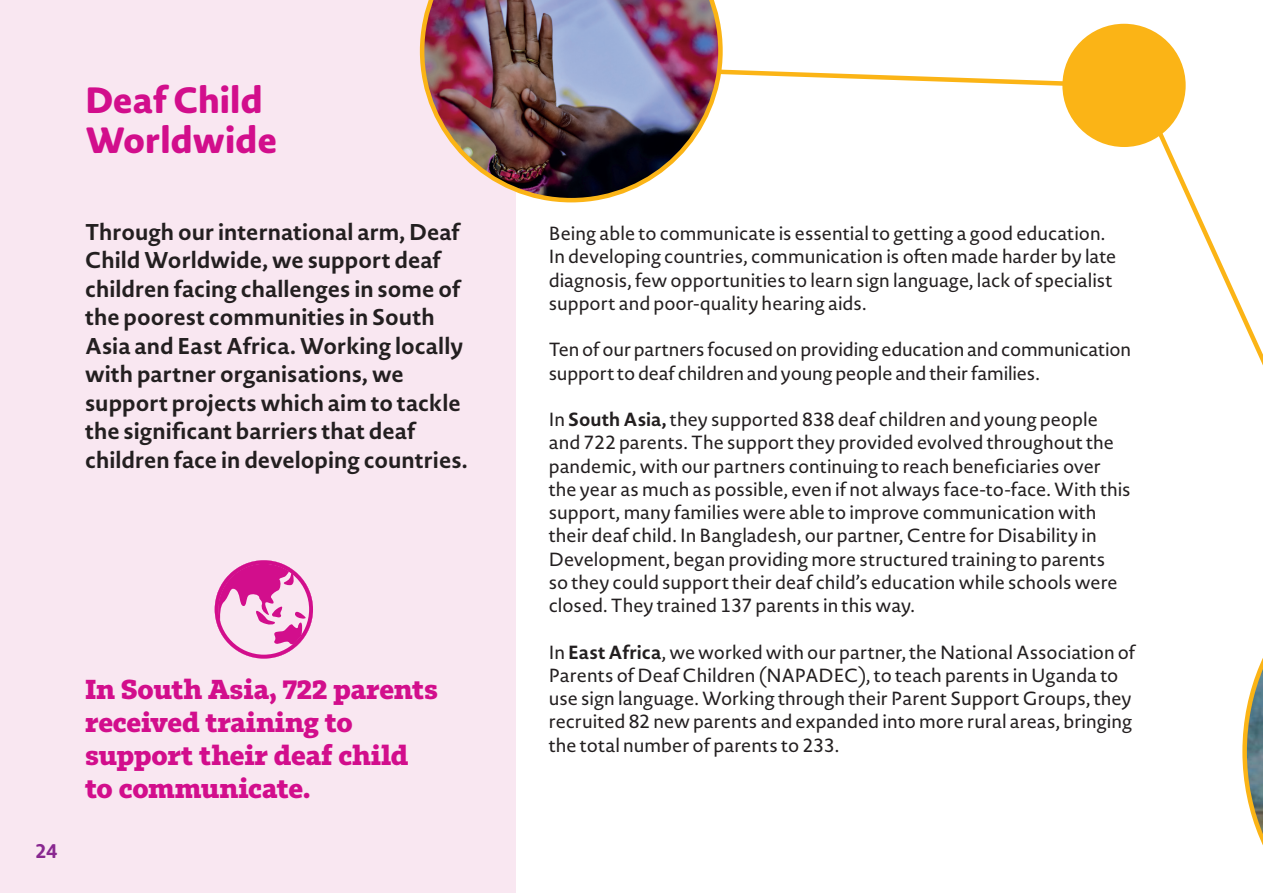
<style>
.page{position:relative;width:1263px;height:893px;background:#fff}
.page>*{position:absolute;margin:0;border:0;box-sizing:border-box;transform-origin:0 0}
.A_Head{font:800 36px/40.5px "Novel Sans Rd Pro";color:#d20e8c}
.Bullets{font:700 27px/33px "Tabac Slab";letter-spacing:-.01em;color:#d20e8c}
.Standfirst{font:700 22.5px/28.5px "Novel Sans Pro";color:#231f20}
.t1{font:700 19.5px "Novel Sans Rd Pro";color:#892890}
.Body_copy{font:18.75px/23.2px "Novel Sans Pro";color:#231f20}
.s1{font-weight:700}
</style>
<div class="page">
<div style="left:0;top:0;width:515px;height:893px;background:#f9e7f1"></div>
<hr style="left:1262px;top:0;width:1px;height:893px;background:#d20e8c">
<svg style="left:215px;top:560px;width:98px;height:99px"></svg>
<div style="left:215px;top:560px;width:98px;height:99px;border:4px solid #d20e8c;border-radius:50%"></div>
<svg style="left:723px;top:69px;width:340px;height:17px"></svg>
<svg style="left:1134px;top:82px;width:129px;height:446px"></svg>
<svg style="left:1242px;top:528px;width:21px;height:365px"></svg>
<img style="left:420px;top:0;width:303px;height:202px">
<div style="left:1062px;top:24px;width:124px;height:123px;background:#fbb416;border-radius:50%"></div>
<p class="A_Head" style="left:85px;top:79px;width:194px">Deaf Child<br>Worldwide</p>
<p class="Standfirst" style="left:85px;top:217px;width:384px">Through our international arm, Deaf Child Worldwide, we support deaf children facing challenges in some of the poorest communities in South Asia and East Africa. Working locally with partner organisations, we support projects which aim to tackle the significant barriers that deaf children face in developing countries.</p>
<p class="t1" style="left:35px;top:836px;width:24px">24</p>
<p class="Bullets" style="left:85px;top:673px;width:355px">In South Asia, 722 parents received training to support their deaf child to communicate.</p>
<p class="Body_copy" style="left:549px;top:222px;width:569px">Being able to communicate is essential to getting a good education.<br>In developing countries, communication is often made harder by late diagnosis, few opportunities to learn sign language, lack of specialist support and poor-quality hearing aids.</p>
<p class="Body_copy" style="left:549px;top:338px;width:584px">Ten of our partners focused on providing education and communication support to deaf children and young people and their families.</p>
<p class="Body_copy" style="left:549px;top:408px;width:583px">In <span class="s1">South Asia,</span> they supported 838 deaf children and young people and 722 parents. The support they provided evolved throughout the pandemic, with our partners continuing to reach beneficiaries over the year as much as possible, even if not always face-to-face. With this support, many families were able to improve communication with their deaf child. In Bangladesh, our partner, Centre for Disability in Development, began providing more structured training to parents<br>so they could support their deaf child’s education while schools were closed. They trained 137 parents in this way.</p>
<p class="Body_copy" style="left:549px;top:640px;width:588px">In <span class="s1">East Africa</span>, we worked with our partner, the National Association of Parents of Deaf Children (NAPADEC), to teach parents in Uganda to use sign language. Working through their Parent Support Groups, they recruited 82 new parents and expanded into more rural areas, bringing the total number of parents to 233.</p>
</div>
